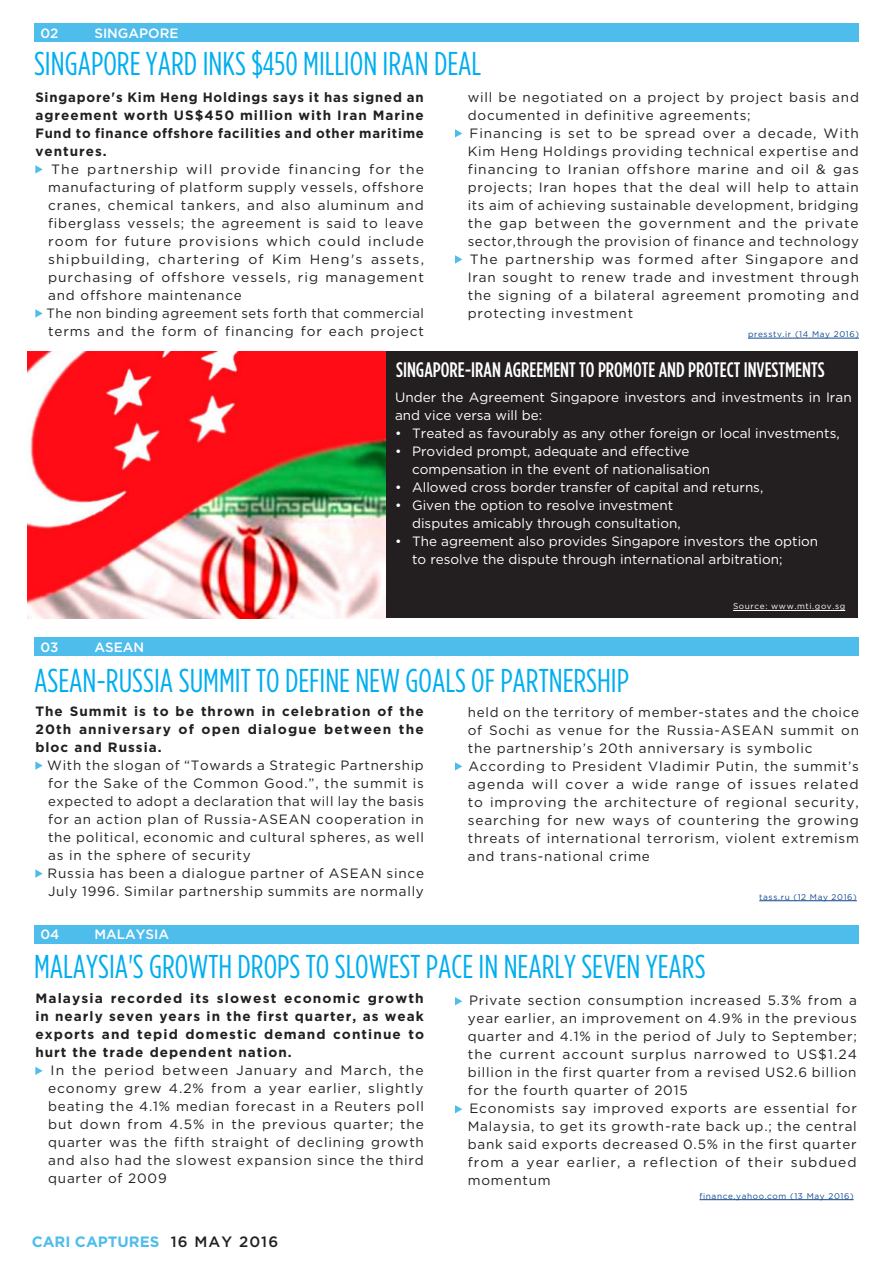
<style>
.page{position:relative;width:893px;height:1263px;background:#fff}
.page>*{position:absolute;margin:0;border:0;box-sizing:border-box;transform-origin:0 0}
.Article_TITLE{font:condensed 33px "Gotham HTF";color:#00aeef}
.SOURCE{font:500 condensed 21px "Gotham HTF";color:#fff}
.Page_Header{font:700 15px "Gotham HTF";color:#4fbdec}
.Pointform{font:13.5px/18px "Gotham HTF";letter-spacing:.06em;color:#231f20;text-align:justify}
.Pointform-2{font:13.5px/18px "Gotham HTF";color:#fff}
.BODYCOPY{font:700 13.5px/18px "Gotham HTF";letter-spacing:.075em;color:#231f20;text-align:justify}
.Pointform-3{font:13.5px/18px "Gotham HTF";letter-spacing:.04em;color:#231f20}
.Article_TITLE-2{font:500 13.5px "Gotham HTF";color:#fff}
.SOURCE-2{font:8.25px "Gotham HTF";letter-spacing:.075em;color:#12498e}
.SOURCE-3{font:8.25px "Gotham HTF";letter-spacing:.075em;color:#fff}
.s1{font-weight:500;color:#231f20}
</style>
<div class="page">
<div style="left:27px;top:352px;width:830px;height:266px;background:#231f20"></div>
<svg style="left:35px;top:165px;width:8px;height:9px"></svg>
<svg style="left:35px;top:309px;width:8px;height:9px"></svg>
<hr style="left:748px;top:338px;width:111px;height:1px;background:#12498e">
<hr style="left:759px;top:900px;width:98px;height:1px;background:#12498e">
<hr style="left:699px;top:1199px;width:155px;height:1px;background:#12498e">
<svg style="left:35px;top:761px;width:8px;height:9px"></svg>
<svg style="left:35px;top:869px;width:8px;height:9px"></svg>
<svg style="left:35px;top:1067px;width:8px;height:8px"></svg>
<div style="left:34px;top:23px;width:825px;height:19px;background:#4fbdec"></div>
<div style="left:34px;top:637px;width:825px;height:19px;background:#4fbdec"></div>
<div style="left:34px;top:925px;width:825px;height:19px;background:#4fbdec"></div>
<svg style="left:455px;top:762px;width:7px;height:8px"></svg>
<svg style="left:455px;top:129px;width:7px;height:9px"></svg>
<svg style="left:455px;top:255px;width:7px;height:9px"></svg>
<hr style="left:733px;top:610px;width:112px;height:1px;background:#fff">
<svg style="left:455px;top:997px;width:7px;height:8px"></svg>
<svg style="left:455px;top:1105px;width:7px;height:8px"></svg>
<img style="left:27px;top:352px;width:359px;height:266px">
<p class="Article_TITLE-2" style="left:40px;top:25px;width:20px">02</p>
<p class="Article_TITLE-2" style="left:94px;top:25px;width:86px">SINGAPORE</p>
<p class="Article_TITLE" style="left:34px;top:46px;width:449px">SINGAPORE YARD INKS $450 MILLION IRAN DEAL</p>
<p class="BODYCOPY" style="left:35px;top:87px;width:390px">Singapore's Kim Heng Holdings says it has signed an agreement worth US$450 million with Iran Marine Fund to finance offshore facilities and other maritime ventures.</p>
<p class="Pointform" style="left:48px;top:160px;width:377px">The partnership will provide financing for the manufacturing of platform supply vessels, offshore cranes, chemical tankers, and also aluminum and fiberglass vessels; the agreement is said to leave room for future provisions which could include shipbuilding, chartering of Kim Heng's assets, purchasing of offshore vessels, rig management and offshore maintenance</p>
<p class="Pointform-3" style="left:47px;top:304px;width:379px">The non binding agreement sets forth that commercial terms and the form of financing for each project</p>
<p class="Pointform" style="left:468px;top:88px;width:393px">will be negotiated on a project by project basis and documented in definitive agreements;</p>
<p class="Pointform" style="left:468px;top:124px;width:393px">Financing is set to be spread over a decade, With Kim Heng Holdings providing technical expertise and financing to Iranian offshore marine and oil &amp; gas projects; Iran hopes that the deal will help to attain its aim of achieving sustainable development, bridging the gap between the government and the private sector,through the provision of finance and technology</p>
<p class="Pointform" style="left:468px;top:250px;width:393px">The partnership was formed after Singapore and Iran sought to renew trade and investment through the signing of a bilateral agreement promoting and protecting investment</p>
<p class="SOURCE-2" style="left:748px;top:329px;width:112px">presstv.ir (14 May 2016)</p>
<p class="SOURCE" style="left:396px;top:358px;width:430px">SINGAPORE-IRAN AGREEMENT TO PROMOTE AND PROTECT INVESTMENTS</p>
<p class="Pointform-2" style="left:395px;top:388px;width:458px">Under the Agreement Singapore investors and investments in Iran and vice versa will be:</p>
<p class="Pointform-2" style="left:395px;top:424px;width:446px">• Treated as favourably as any other foreign or local investments,</p>
<p class="Pointform-2" style="left:412px;top:442px;width:300px;text-indent:-17px">• Provided prompt, adequate and effective compensation in the event of nationalisation</p>
<p class="Pointform-2" style="left:395px;top:478px;width:370px">• Allowed cross border transfer of capital and returns,</p>
<p class="Pointform-2" style="left:412px;top:496px;width:270px;text-indent:-17px">• Given the option to resolve investment disputes amicably through consultation,</p>
<p class="Pointform-2" style="left:412px;top:532px;width:408px;text-indent:-17px">• The agreement also provides Singapore investors the option to resolve the dispute through international arbitration;</p>
<p class="Article_TITLE-2" style="left:40px;top:640px;width:20px">03</p>
<p class="Article_TITLE-2" style="left:94px;top:640px;width:51px">ASEAN</p>
<p class="Article_TITLE" style="left:34px;top:662px;width:596px">ASEAN-RUSSIA SUMMIT TO DEFINE NEW GOALS OF PARTNERSHIP</p>
<p class="SOURCE-3" style="left:733px;top:602px;width:114px">Source: www.mti.gov.sg</p>
<p class="BODYCOPY" style="left:35px;top:702px;width:390px">The Summit is to be thrown in celebration of the 20th anniversary of open dialogue between the bloc and Russia.</p>
<p class="Pointform" style="left:47px;top:756px;width:378px">With the slogan of “Towards a Strategic Partnership for the Sake of the Common Good.”, the summit is expected to adopt a declaration that will lay the basis for an action plan of Russia-ASEAN cooperation in the political, economic and cultural spheres, as well as in the sphere of security</p>
<p class="Pointform" style="left:48px;top:864px;width:378px">Russia has been a dialogue partner of ASEAN since<br>July 1996. Similar partnership summits are normally</p>
<p class="Article_TITLE-2" style="left:40px;top:927px;width:20px">04</p>
<p class="Article_TITLE-2" style="left:94px;top:927px;width:76px">MALAYSIA</p>
<p class="Pointform" style="left:468px;top:702px;width:393px">held on the territory of member-states and the choice of Sochi as venue for the Russia-ASEAN summit on the partnership’s 20th anniversary is symbolic</p>
<p class="Pointform" style="left:468px;top:756px;width:393px">According to President Vladimir Putin, the summit’s agenda will cover a wide range of issues related to improving the architecture of regional security, searching for new ways of countering the growing threats of international terrorism, violent extremism and trans-national crime</p>
<p class="SOURCE-2" style="left:759px;top:892px;width:99px">tass.ru (12 May 2016)</p>
<p class="Article_TITLE" style="left:34px;top:948px;width:673px">MALAYSIA'S GROWTH DROPS TO SLOWEST PACE IN NEARLY SEVEN YEARS</p>
<p class="BODYCOPY" style="left:35px;top:989px;width:390px">Malaysia recorded its slowest economic growth in nearly seven years in the first quarter, as weak exports and tepid domestic demand continue to hurt the trade dependent nation.</p>
<p class="Pointform" style="left:48px;top:1061px;width:377px">In the period between January and March, the economy grew 4.2% from a year earlier, slightly beating the 4.1% median forecast in a Reuters poll but down from 4.5% in the previous quarter; the quarter was the fifth straight of declining growth and also had the slowest expansion since the third quarter of 2009</p>
<p class="Page_Header" style="left:32px;top:1233px;width:248px">CARI CAPTURES <span class="s1">16 MAY 2016</span></p>
<p class="Pointform" style="left:468px;top:991px;width:391px">Private section consumption increased 5.3% from a year earlier, an improvement on 4.9% in the previous quarter and 4.1% in the period of July to September; the current account surplus narrowed to US$1.24 billion in the first quarter from a revised US2.6 billion for the fourth quarter of 2015</p>
<p class="Pointform" style="left:468px;top:1099px;width:391px">Economists say improved exports are essential for Malaysia, to get its growth-rate back up.; the central bank said exports decreased 0.5% in the first quarter from a year earlier, a reflection of their subdued momentum</p>
<p class="SOURCE-2" style="left:699px;top:1191px;width:156px">finance.yahoo.com (13 May 2016)</p>
</div>
